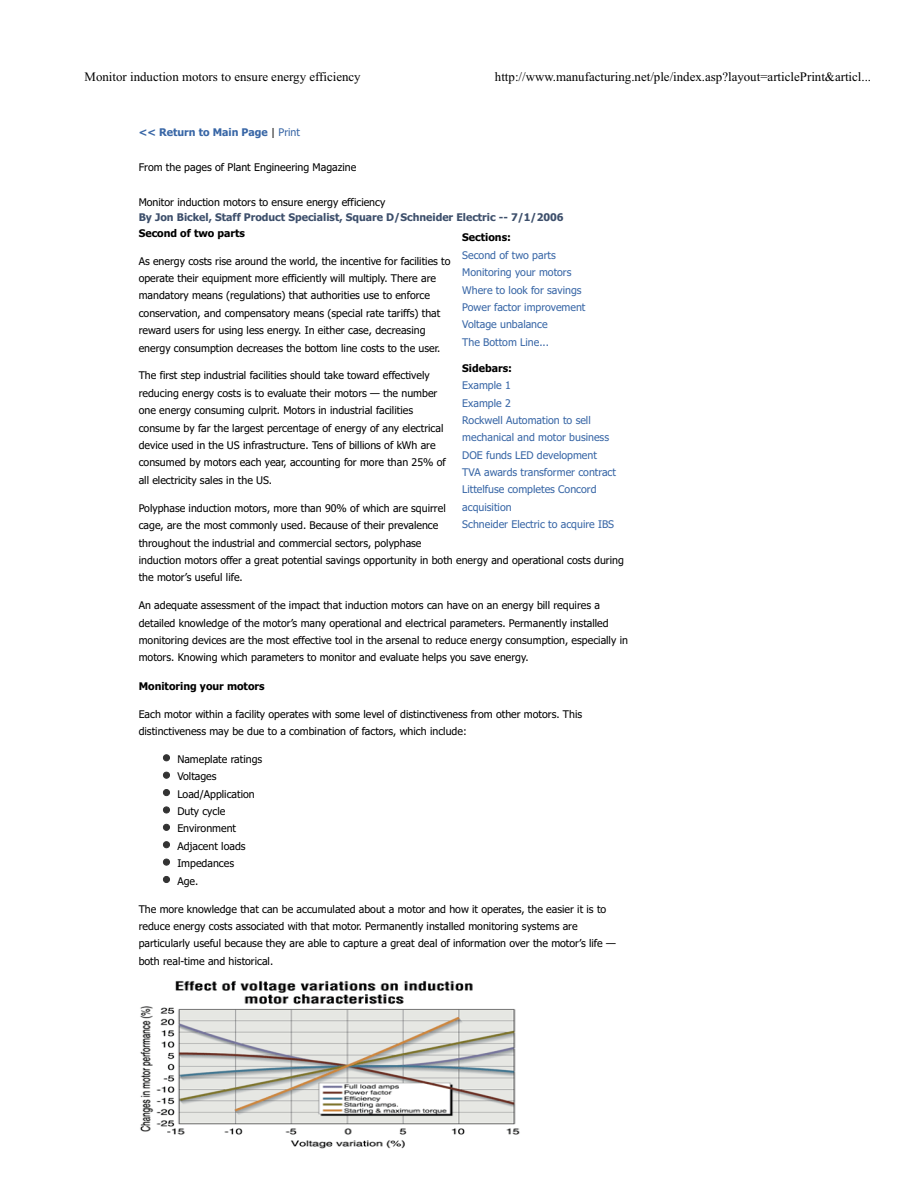
<style>
.page{position:relative;width:918px;height:1188px;background:#fff}
.page>*{position:absolute;margin:0;border:0;box-sizing:border-box;transform-origin:0 0}
.t1{font:12.9px "Times New Roman";color:#000}
.t2{font:10.65px/17.4px "Tahoma";color:#000}
.t3{font:10.65px/17.4px "Tahoma";color:#3866a6}
.t4{font:700 10.65px "Tahoma";color:#3d4f6b}
.t5{font:700 10.65px "Tahoma";color:#000}
.t6{font:700 10.65px "Tahoma";color:#3866a6}
.s1{font-weight:400;color:#000}
.s2{font-weight:400}
</style>
<div class="page">
<div style="left:163px;top:755px;width:7px;height:6px;background:#333;border:1px solid #333;border-radius:50%"></div>
<div style="left:163px;top:772px;width:7px;height:6px;background:#333;border:1px solid #333;border-radius:50%"></div>
<div style="left:163px;top:789px;width:7px;height:7px;background:#333;border:1px solid #333;border-radius:50%"></div>
<div style="left:163px;top:807px;width:7px;height:6px;background:#333;border:1px solid #333;border-radius:50%"></div>
<div style="left:163px;top:824px;width:7px;height:6px;background:#333;border:1px solid #333;border-radius:50%"></div>
<div style="left:163px;top:842px;width:7px;height:6px;background:#333;border:1px solid #333;border-radius:50%"></div>
<div style="left:163px;top:859px;width:7px;height:6px;background:#333;border:1px solid #333;border-radius:50%"></div>
<div style="left:163px;top:876px;width:7px;height:7px;background:#333;border:1px solid #333;border-radius:50%"></div>
<img style="left:140px;top:980px;width:380px;height:169px">
<p class="t1" style="left:85px;top:72px;width:278px">Monitor induction motors to ensure energy efficiency</p>
<p class="t1" style="left:495px;top:72px;width:378px">http://www.manufacturing.net/ple/index.asp?layout=articlePrint&amp;articl...</p>
<p class="t6" style="left:139px;top:128px;width:163px">&lt;&lt; Return to Main Page <span class="s1">|</span> <span class="s2">Print</span></p>
<p class="t2" style="left:139px;top:159px;width:219px">From the pages of Plant Engineering Magazine</p>
<p class="t2" style="left:139px;top:194px;width:248px">Monitor induction motors to ensure energy efficiency</p>
<p class="t4" style="left:139px;top:213px;width:426px">By Jon Bickel, Staff Product Specialist, Square D/Schneider Electric -- 7/1/2006</p>
<p class="t5" style="left:139px;top:228px;width:108px">Second of two parts</p>
<p class="t2" style="left:139px;top:253px;width:313px">As energy costs rise around the world, the incentive for facilities to operate their equipment more efficiently will multiply. There are mandatory means (regulations) that authorities use to enforce conservation, and compensatory means (special rate tariffs) that reward users for using less energy. In either case, decreasing energy consumption decreases the bottom line costs to the user.</p>
<p class="t2" style="left:139px;top:368px;width:309px">The first step industrial facilities should take toward effectively reducing energy costs is to evaluate their motors — the number one energy consuming culprit. Motors in industrial facilities consume by far the largest percentage of energy of any electrical device used in the US infrastructure. Tens of billions of kWh are consumed by motors each year, accounting for more than 25% of all electricity sales in the US.</p>
<p class="t2" style="left:139px;top:500px;width:487px">Polyphase induction motors, more than 90% of which are squirrel<br>cage, are the most commonly used. Because of their prevalence<br>throughout the industrial and commercial sectors, polyphase<br>induction motors offer a great potential savings opportunity in both energy and operational costs during the motor’s useful life.</p>
<p class="t2" style="left:139px;top:598px;width:491px">An adequate assessment of the impact that induction motors can have on an energy bill requires a detailed knowledge of the motor’s many operational and electrical parameters. Permanently installed monitoring devices are the most effective tool in the arsenal to reduce energy consumption, especially in motors. Knowing which parameters to monitor and evaluate helps you save energy.</p>
<p class="t5" style="left:139px;top:681px;width:127px">Monitoring your motors</p>
<p class="t2" style="left:139px;top:706px;width:445px">Each motor within a facility operates with some level of distinctiveness from other motors. This distinctiveness may be due to a combination of factors, which include:</p>
<p class="t2" style="left:177px;top:751px;width:86px">Nameplate ratings<br>Voltages<br>Load/Application<br>Duty cycle<br>Environment<br>Adjacent loads<br>Impedances<br>Age.</p>
<p class="t2" style="left:139px;top:901px;width:479px">The more knowledge that can be accumulated about a motor and how it operates, the easier it is to reduce energy costs associated with that motor. Permanently installed monitoring systems are particularly useful because they are able to capture a great deal of information over the motor’s life — both real-time and historical.</p>
<p class="t5" style="left:462px;top:233px;width:50px">Sections:</p>
<p class="t3" style="left:462px;top:247px;width:125px">Second of two parts<br>Monitoring your motors<br>Where to look for savings<br>Power factor improvement<br>Voltage unbalance<br>The Bottom Line...</p>
<p class="t5" style="left:462px;top:364px;width:51px">Sidebars:</p>
<p class="t3" style="left:462px;top:377px;width:155px">Example 1<br>Example 2<br>Rockwell Automation to sell mechanical and motor business<br>DOE funds LED development<br>TVA awards transformer contract<br>Littelfuse completes Concord acquisition<br>Schneider Electric to acquire IBS</p>
</div>
